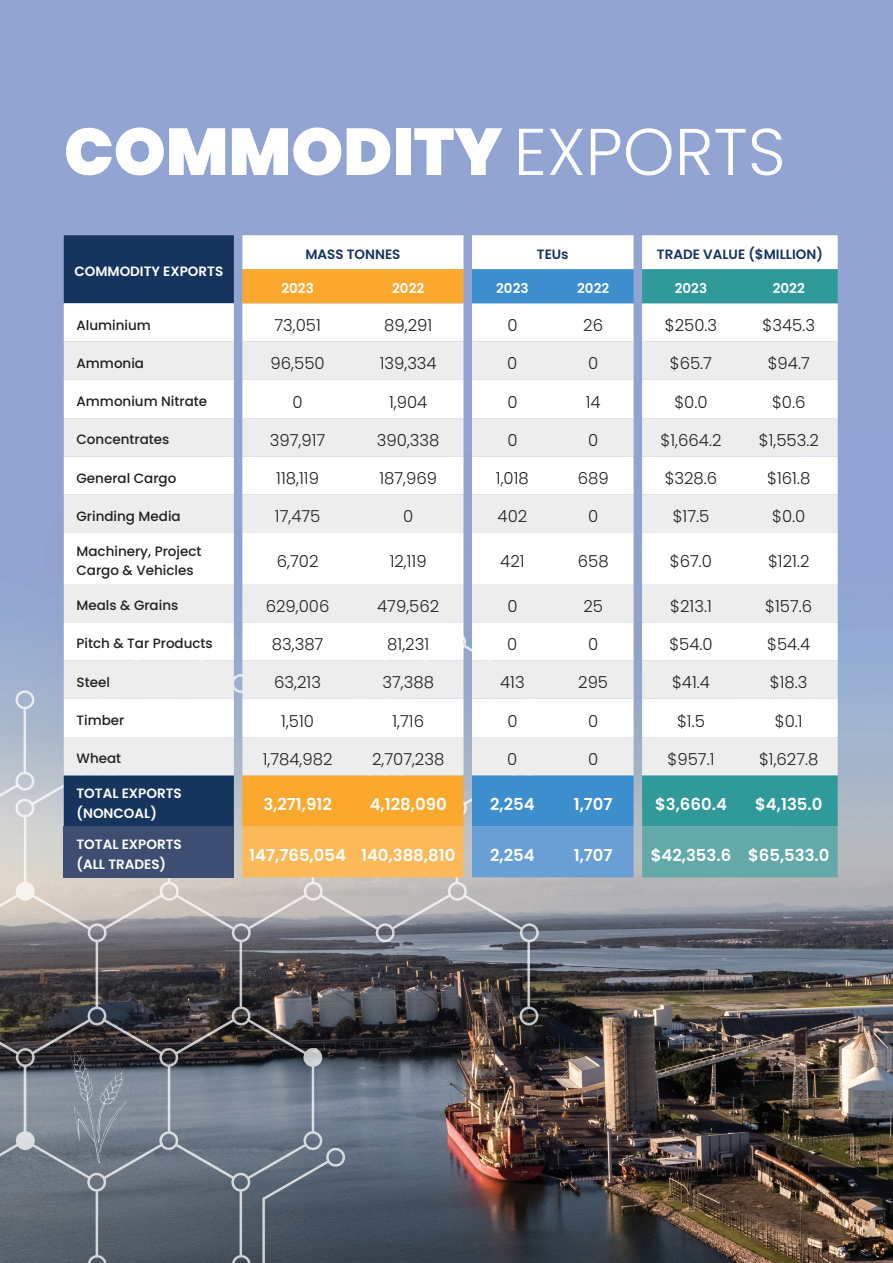
<style>
.page{position:relative;width:893px;height:1263px;background:#fff}
.page>*{position:absolute;margin:0;border:0;box-sizing:border-box;transform-origin:0 0}
.t1{font:900 66px "Poppins";color:#fff}
.t2{font:300 16.5px "Poppins";color:#231f20}
.t3{font:600 16.5px "Poppins";color:#fff}
.t4{font:500 13.5px/19.5px "Poppins";color:#231f20}
.t5{font:600 13.5px/19.5px "Poppins";color:#fff}
.t6{font:600 13.5px "Poppins";color:#15345e}
.s1{font-weight:300}
</style>
<div class="page">
<img style="left:0;top:0;width:893px;height:1263px">
<img style="left:0;top:585px;width:539px;height:678px">
<svg style="left:0;top:690px;width:34px;height:142px;background:#bec6d2"></svg>
<svg style="left:248px;top:1148px;width:176px;height:115px;background:#505c6a"></svg>
<div style="left:64px;top:775px;width:170px;height:51px;background:#15345e"></div>
<svg style="left:64px;top:235px;width:774px;height:107px"></svg>
<svg style="left:242px;top:269px;width:221px;height:557px;fill:#faa92e"></svg>
<svg style="left:472px;top:269px;width:162px;height:557px;fill:#3c8ecc"></svg>
<svg style="left:642px;top:269px;width:196px;height:557px;fill:#309a9a"></svg>
<svg style="left:64px;top:342px;width:774px;height:433px;fill:#ededee"></svg>
<svg style="left:242px;top:533px;width:596px;height:51px"></svg>
<div style="left:64px;top:826px;width:170px;height:51px;background:#3e4d72"></div>
<div style="left:242px;top:826px;width:221px;height:51px;background:#fcb95a"></div>
<div style="left:472px;top:826px;width:162px;height:51px;background:#699fd5"></div>
<div style="left:642px;top:826px;width:196px;height:51px;background:#64a9aa"></div>
<h1 class="t1" style="left:64px;top:114px;width:723px">COMMODITY <span class="s1">EXPORTS</span></h1>
<p class="t5" style="left:74px;top:262px;width:150px">COMMODITY EXPORTS</p>
<p class="t6" style="left:305px;top:247px;width:97px">MASS TONNES</p>
<p class="t6" style="left:537px;top:247px;width:33px">TEUs</p>
<p class="t6" style="left:657px;top:247px;width:167px">TRADE VALUE ($MILLION)</p>
<p class="t5" style="left:281px;top:279px;width:34px">2023</p>
<p class="t5" style="left:392px;top:279px;width:33px">2022</p>
<p class="t5" style="left:496px;top:279px;width:34px">2023</p>
<p class="t5" style="left:577px;top:279px;width:33px">2022</p>
<p class="t5" style="left:675px;top:279px;width:34px">2023</p>
<p class="t5" style="left:773px;top:279px;width:33px">2022</p>
<p class="t4" style="left:77px;top:315px;width:76px">Aluminium</p>
<p class="t2" style="left:274px;top:316px;width:48px">73,051</p>
<p class="t2" style="left:384px;top:316px;width:50px">89,291</p>
<p class="t2" style="left:507px;top:316px;width:12px">0</p>
<p class="t2" style="left:583px;top:316px;width:21px">26</p>
<p class="t2" style="left:665px;top:316px;width:54px">$250.3</p>
<p class="t2" style="left:763px;top:316px;width:54px">$345.3</p>
<p class="t4" style="left:77px;top:353px;width:69px">Ammonia</p>
<p class="t2" style="left:271px;top:354px;width:56px">96,550</p>
<p class="t2" style="left:380px;top:354px;width:59px">139,334</p>
<p class="t2" style="left:507px;top:354px;width:12px">0</p>
<p class="t2" style="left:588px;top:354px;width:12px">0</p>
<p class="t2" style="left:670px;top:354px;width:44px">$65.7</p>
<p class="t2" style="left:768px;top:354px;width:44px">$94.7</p>
<p class="t4" style="left:77px;top:392px;width:132px">Ammonium Nitrate</p>
<p class="t2" style="left:293px;top:392px;width:12px">0</p>
<p class="t2" style="left:389px;top:392px;width:40px">1,904</p>
<p class="t2" style="left:507px;top:392px;width:12px">0</p>
<p class="t2" style="left:586px;top:392px;width:16px">14</p>
<p class="t2" style="left:674px;top:392px;width:35px">$0.0</p>
<p class="t2" style="left:772px;top:392px;width:35px">$0.6</p>
<p class="t4" style="left:77px;top:430px;width:94px">Concentrates</p>
<p class="t2" style="left:270px;top:431px;width:57px">397,917</p>
<p class="t2" style="left:377px;top:431px;width:64px">390,338</p>
<p class="t2" style="left:507px;top:431px;width:12px">0</p>
<p class="t2" style="left:588px;top:431px;width:12px">0</p>
<p class="t2" style="left:661px;top:431px;width:62px">$1,664.2</p>
<p class="t2" style="left:759px;top:431px;width:61px">$1,553.2</p>
<p class="t4" style="left:77px;top:468px;width:101px">General Cargo</p>
<p class="t2" style="left:276px;top:469px;width:44px">118,119</p>
<p class="t2" style="left:379px;top:469px;width:59px">187,969</p>
<p class="t2" style="left:496px;top:469px;width:34px">1,018</p>
<p class="t2" style="left:578px;top:469px;width:32px">689</p>
<p class="t2" style="left:665px;top:469px;width:54px">$328.6</p>
<p class="t2" style="left:767px;top:469px;width:45px">$161.8</p>
<p class="t4" style="left:77px;top:506px;width:106px">Grinding Media</p>
<p class="t2" style="left:275px;top:507px;width:47px">17,475</p>
<p class="t2" style="left:403px;top:507px;width:12px">0</p>
<p class="t2" style="left:498px;top:507px;width:31px">402</p>
<p class="t2" style="left:588px;top:507px;width:12px">0</p>
<p class="t2" style="left:673px;top:507px;width:38px">$17.5</p>
<p class="t2" style="left:772px;top:507px;width:35px">$0.0</p>
<p class="t4" style="left:77px;top:541px;width:127px">Machinery, Project<br>Cargo &amp; Vehicles</p>
<p class="t2" style="left:277px;top:552px;width:43px">6,702</p>
<p class="t2" style="left:390px;top:552px;width:39px">12,119</p>
<p class="t2" style="left:500px;top:552px;width:26px">421</p>
<p class="t2" style="left:578px;top:552px;width:32px">658</p>
<p class="t2" style="left:670px;top:552px;width:44px">$67.0</p>
<p class="t2" style="left:768px;top:552px;width:43px">$121.2</p>
<p class="t4" style="left:77px;top:596px;width:103px">Meals &amp; Grains</p>
<p class="t2" style="left:266px;top:596px;width:65px">629,006</p>
<p class="t2" style="left:377px;top:596px;width:64px">479,562</p>
<p class="t2" style="left:507px;top:596px;width:12px">0</p>
<p class="t2" style="left:583px;top:596px;width:21px">25</p>
<p class="t2" style="left:670px;top:596px;width:43px">$213.1</p>
<p class="t2" style="left:765px;top:596px;width:49px">$157.6</p>
<p class="t4" style="left:77px;top:634px;width:138px">Pitch &amp; Tar Products</p>
<p class="t2" style="left:272px;top:635px;width:53px">83,387</p>
<p class="t2" style="left:387px;top:635px;width:43px">81,231</p>
<p class="t2" style="left:507px;top:635px;width:12px">0</p>
<p class="t2" style="left:588px;top:635px;width:12px">0</p>
<p class="t2" style="left:669px;top:635px;width:45px">$54.0</p>
<p class="t2" style="left:767px;top:635px;width:45px">$54.4</p>
<p class="t4" style="left:77px;top:672px;width:35px">Steel</p>
<p class="t2" style="left:274px;top:673px;width:48px">63,213</p>
<p class="t2" style="left:382px;top:673px;width:53px">37,388</p>
<p class="t2" style="left:500px;top:673px;width:26px">413</p>
<p class="t2" style="left:578px;top:673px;width:31px">295</p>
<p class="t2" style="left:672px;top:673px;width:39px">$41.4</p>
<p class="t2" style="left:770px;top:673px;width:39px">$18.3</p>
<p class="t4" style="left:77px;top:711px;width:49px">Timber</p>
<p class="t2" style="left:281px;top:711px;width:34px">1,510</p>
<p class="t2" style="left:392px;top:711px;width:33px">1,716</p>
<p class="t2" style="left:507px;top:711px;width:12px">0</p>
<p class="t2" style="left:588px;top:711px;width:12px">0</p>
<p class="t2" style="left:677px;top:711px;width:29px">$1.5</p>
<p class="t2" style="left:775px;top:711px;width:29px">$0.1</p>
<p class="t4" style="left:77px;top:749px;width:46px">Wheat</p>
<p class="t2" style="left:263px;top:749px;width:71px">1,784,982</p>
<p class="t2" style="left:372px;top:749px;width:74px">2,707,238</p>
<p class="t2" style="left:507px;top:749px;width:12px">0</p>
<p class="t2" style="left:588px;top:749px;width:12px">0</p>
<p class="t2" style="left:667px;top:749px;width:48px">$957.1</p>
<p class="t2" style="left:759px;top:749px;width:61px">$1,627.8</p>
<p class="t5" style="left:77px;top:784px;width:107px">TOTAL EXPORTS (NONCOAL)</p>
<p class="t3" style="left:263px;top:794px;width:70px">3,271,912</p>
<p class="t3" style="left:370px;top:794px;width:78px">4,128,090</p>
<p class="t3" style="left:490px;top:794px;width:46px">2,254</p>
<p class="t3" style="left:574px;top:794px;width:40px">1,707</p>
<p class="t3" style="left:655px;top:794px;width:73px">$3,660.4</p>
<p class="t3" style="left:755px;top:794px;width:69px">$4,135.0</p>
<p class="t5" style="left:77px;top:835px;width:107px">TOTAL EXPORTS (ALL TRADES)</p>
<p class="t3" style="left:249px;top:845px;width:208px">147,765,054 140,388,810</p>
<p class="t3" style="left:490px;top:845px;width:46px">2,254</p>
<p class="t3" style="left:574px;top:845px;width:40px">1,707</p>
<p class="t3" style="left:651px;top:845px;width:180px">$42,353.6 $65,533.0</p>
</div>
